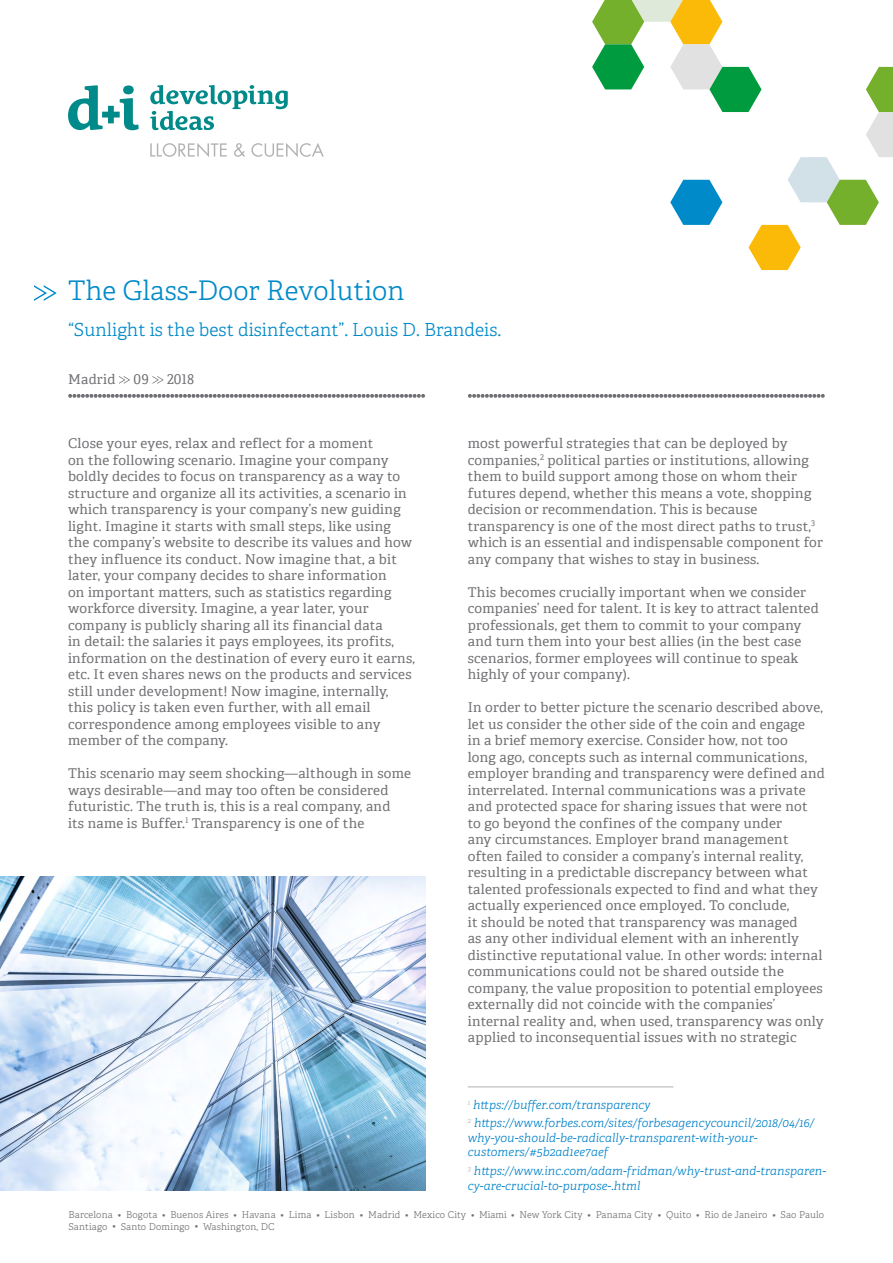
<style>
.page{position:relative;width:893px;height:1263px;background:#fff}
.page>*{position:absolute;margin:0;border:0;box-sizing:border-box;transform-origin:0 0}
.t1{font:300 27px "Adelle";color:#008ac9}
.t2{font:300 18px "Adelle";color:#008ac9}
.t3{font:13.5px/16.5px "Adelle";letter-spacing:.02em;color:#706f73}
.t4{font:italic 300 12px/14.5px "Adelle";letter-spacing:.01em;color:#0082c9}
.t5{font:300 9.45px/11.4px "Adelle";letter-spacing:.02em;color:#706f73}
</style>
<div class="page">
<svg style="left:34px;top:285px;width:22px;height:16px"></svg>
<svg style="left:119px;top:376px;width:11px;height:8px"></svg>
<svg style="left:152px;top:376px;width:12px;height:8px"></svg>
<svg style="left:68px;top:394px;width:357px;height:4px"></svg>
<svg style="left:468px;top:394px;width:357px;height:4px"></svg>
<svg style="left:592px;top:0;width:301px;height:270px"></svg>
<img style="left:0;top:876px;width:425px;height:315px">
<hr style="left:468px;top:1086px;width:205px;height:1px;background:#b5b1b3">
<svg style="left:68px;top:85px;width:71px;height:45px"></svg>
<svg style="left:150px;top:143px;width:174px;height:14px"></svg>
<svg style="left:150px;top:85px;width:138px;height:45px"></svg>
<h1 class="t1" style="left:68px;top:271px;width:338px">The Glass-Door Revolution</h1>
<h2 class="t2" style="left:68px;top:317px;width:435px">“Sunlight is the best disinfectant”. Louis D. Brandeis.</h2>
<p class="t3" style="left:68px;top:370px;width:49px">Madrid</p>
<p class="t3" style="left:134px;top:370px;width:17px">09</p>
<p class="t3" style="left:167px;top:370px;width:29px">2018</p>
<p class="t3" style="left:68px;top:434px;width:349px">Close your eyes, relax and reflect for a moment<br>on the following scenario. Imagine your company boldly decides to focus on transparency as a way to structure and organize all its activities, a scenario in which transparency is your company’s new guiding light. Imagine it starts with small steps, like using the company’s website to describe its values and how they influence its conduct. Now imagine that, a bit later, your company decides to share information<br>on important matters, such as statistics regarding workforce diversity. Imagine, a year later, your company is publicly sharing all its financial data<br>in detail: the salaries it pays employees, its profits, information on the destination of every euro it earns, etc. It even shares news on the products and services still under development! Now imagine, internally, this policy is taken even further, with all email correspondence among employees visible to any member of the company.</p>
<p class="t3" style="left:68px;top:764px;width:345px">This scenario may seem shocking—although in some ways desirable—and may too often be considered futuristic. The truth is, this is a real company, and<br>its name is Buffer.<sup>1</sup> Transparency is one of the</p>
<p class="t3" style="left:468px;top:434px;width:357px">most powerful strategies that can be deployed by companies,<sup>2</sup> political parties or institutions, allowing them to build support among those on whom their futures depend, whether this means a vote, shopping decision or recommendation. This is because transparency is one of the most direct paths to trust,<sup>3 </sup>which is an essential and indispensable component for any company that wishes to stay in business.</p>
<p class="t3" style="left:468px;top:583px;width:352px">This becomes crucially important when we consider companies’ need for talent. It is key to attract talented professionals, get them to commit to your company and turn them into your best allies (in the best case scenarios, former employees will continue to speak highly of your company).</p>
<p class="t3" style="left:468px;top:698px;width:359px">In order to better picture the scenario described above, let us consider the other side of the coin and engage<br>in a brief memory exercise. Consider how, not too<br>long ago, concepts such as internal communications, employer branding and transparency were defined and interrelated. Internal communications was a private and protected space for sharing issues that were not<br>to go beyond the confines of the company under<br>any circumstances. Employer brand management often failed to consider a company’s internal reality, resulting in a predictable discrepancy between what talented professionals expected to find and what they actually experienced once employed. To conclude,<br>it should be noted that transparency was managed<br>as any other individual element with an inherently distinctive reputational value. In other words: internal communications could not be shared outside the company, the value proposition to potential employees externally did not coincide with the companies’ internal reality and, when used, transparency was only applied to inconsequential issues with no strategic</p>
<p class="t4" style="left:468px;top:1094px;width:348px;line-height:18.8px"><sup>1</sup> https://buffer.com/transparency<br><sup>2</sup> https://www.forbes.com/sites/forbesagencycouncil/2018/04/16/</p>
<p class="t4" style="left:468px;top:1130px;width:291px">why-you-should-be-radically-transparent-with-your&shy;customers/#5b2ad1ee7aef</p>
<p class="t4" style="left:468px;top:1163px;width:360px"><sup>3</sup> https://www.inc.com/adam-fridman/why-trust-and-transparen&shy;cy-are-crucial-to-purpose-.html</p>
<p class="t5" style="left:68px;top:1209px;width:757px">Barcelona • Bogota • Buenos Aires • Havana • Lima • Lisbon • Madrid • Mexico City • Miami • New York City • Panama City • Quito • Rio de Janeiro • Sao Paulo<br>Santiago • Santo Domingo • Washington, DC</p>
</div>
